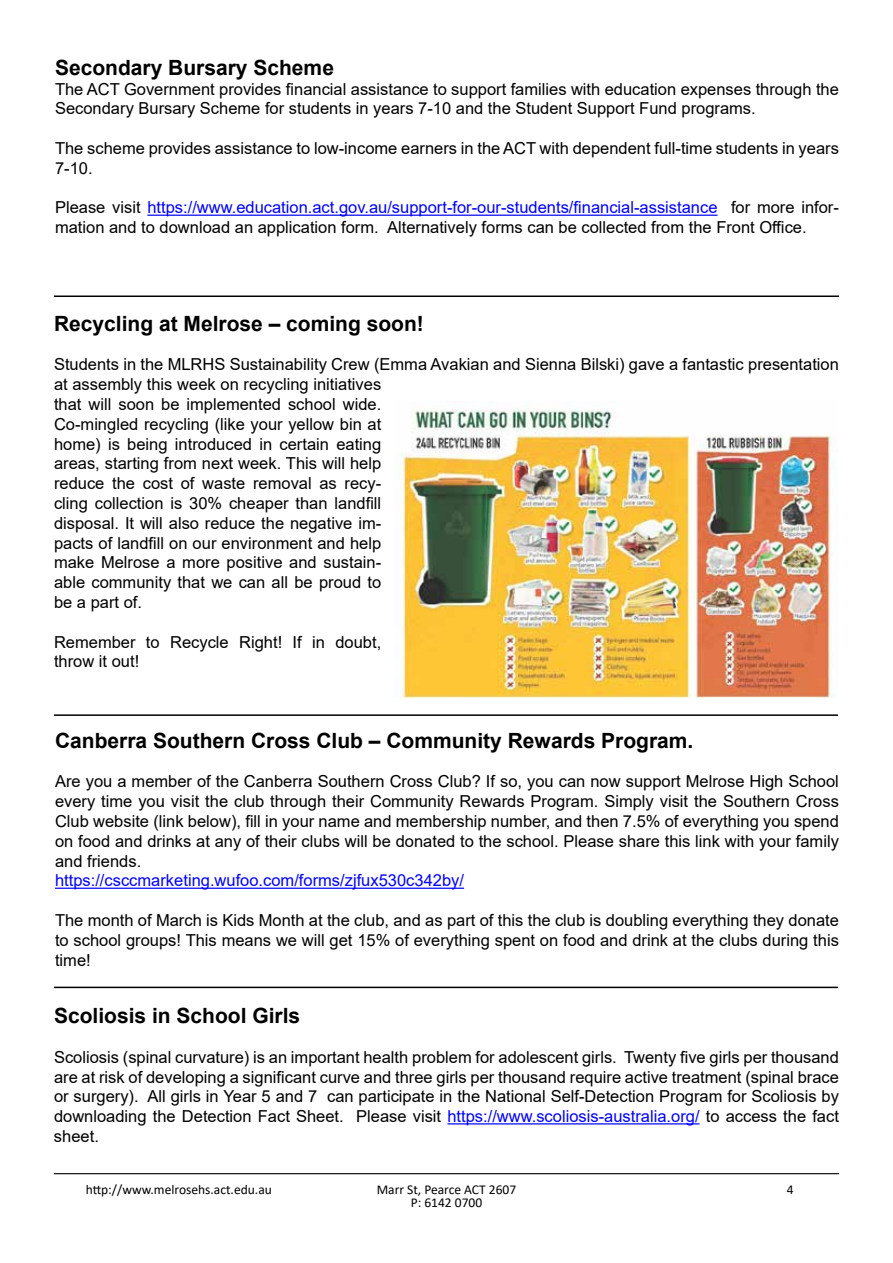
<style>
.page{position:relative;width:893px;height:1263px;background:#fff}
.page>*{position:absolute;margin:0;border:0;box-sizing:border-box;transform-origin:0 0}
.t1{font:700 21px "Arial";color:#000}
.t2{font:16.5px/19.8px "Arial";color:#000}
.t3{font:16.5px "Arial";color:#00f}
.t4{font:13.5px/12.3px "Calibri";color:#000;text-align:center}
.s1{color:#00f}
</style>
<div class="page">
<hr style="left:54px;top:1173px;width:785px;height:1px;background:#000">
<img style="left:394px;top:402px;width:441px;height:296px">
<hr style="left:54px;top:714px;width:784px;height:2px;background:#000">
<hr style="left:55px;top:888px;width:409px;height:1px;background:#00f">
<hr style="left:54px;top:987px;width:784px;height:1px;background:#000">
<hr style="left:447px;top:1123px;width:253px;height:1px;background:#00f">
<hr style="left:147px;top:215px;width:571px;height:1px;background:#00f">
<hr style="left:54px;top:295px;width:785px;height:2px;background:#000">
<p class="t1" style="left:55px;top:53px;width:280px">Secondary Bursary Scheme</p>
<p class="t2" style="left:55px;top:79px;width:785px">The ACT Government provides financial assistance to support families with education expenses through the<br>Secondary Bursary Scheme for students in years 7-10 and the Student Support Fund programs.</p>
<p class="t2" style="left:55px;top:138px;width:785px">The scheme provides assistance to low-income earners in the ACT with dependent full-time students in years<br>7-10.</p>
<p class="t2" style="left:55px;top:198px;width:785px">Please visit <span class="s1">https://www.education.act.gov.au/support-for-our-students/financial-assistance</span> for more infor&shy;mation and to download an application form. Alternatively forms can be collected from the Front Office.</p>
<p class="t1" style="left:54px;top:309px;width:371px">Recycling at Melrose – coming soon!</p>
<p class="t2" style="left:54px;top:355px;width:786px">Students in the MLRHS Sustainability Crew (Emma Avakian and Sienna Bilski) gave a fantastic presentation at assembly this week on recycling initiatives<br>that will soon be implemented school wide.<br>Co-mingled recycling (like your yellow bin at<br>home) is being introduced in certain eating<br>areas, starting from next week. This will help<br>reduce the cost of waste removal as recy-<br>cling collection is 30% cheaper than landfill<br>disposal. It will also reduce the negative im-<br>pacts of landfill on our environment and help<br>make Melrose a more positive and sustain-<br>able community that we can all be proud to<br>be a part of.</p>
<p class="t2" style="left:54px;top:632px;width:329px">Remember to Recycle Right! If in doubt, throw it out!</p>
<p class="t1" style="left:55px;top:726px;width:640px">Canberra Southern Cross Club – Community Rewards Program.</p>
<p class="t2" style="left:55px;top:772px;width:785px;text-align:justify">Are you a member of the Canberra Southern Cross Club? If so, you can now support Melrose High School every time you visit the club through their Community Rewards Program. Simply visit the Southern Cross Club website (link below), fill in your name and membership number, and then 7.5% of everything you spend on food and drinks at any of their clubs will be donated to the school. Please share this link with your family and friends.</p>
<p class="t3" style="left:55px;top:869px;width:410px">https://csccmarketing.wufoo.com/forms/zjfux530c342by/</p>
<p class="t2" style="left:55px;top:910px;width:785px;text-align:justify">The month of March is Kids Month at the club, and as part of this the club is doubling everything they donate to school groups! This means we will get 15% of everything spent on food and drink at the clubs during this time!</p>
<p class="t1" style="left:54px;top:1001px;width:248px">Scoliosis in School Girls</p>
<p class="t2" style="left:54px;top:1047px;width:786px;text-align:justify">Scoliosis (spinal curvature) is an important health problem for adolescent girls. Twenty five girls per thousand are at risk of developing a significant curve and three girls per thousand require active treatment (spinal brace or surgery). All girls in Year 5 and 7 can participate in the National Self-Detection Program for Scoliosis by downloading the Detection Fact Sheet. Please visit <span class="s1">https://www.scoliosis-australia.org/</span> to access the fact sheet.</p>
<p class="t4" style="left:86px;top:1183px;width:188px">http://www.melrosehs.act.edu.au</p>
<p class="t4" style="left:377px;top:1183px;width:141px">Marr St, Pearce ACT 2607<br>P: 6142 0700</p>
<p class="t4" style="left:787px;top:1182px;width:8px">4</p>
</div>
